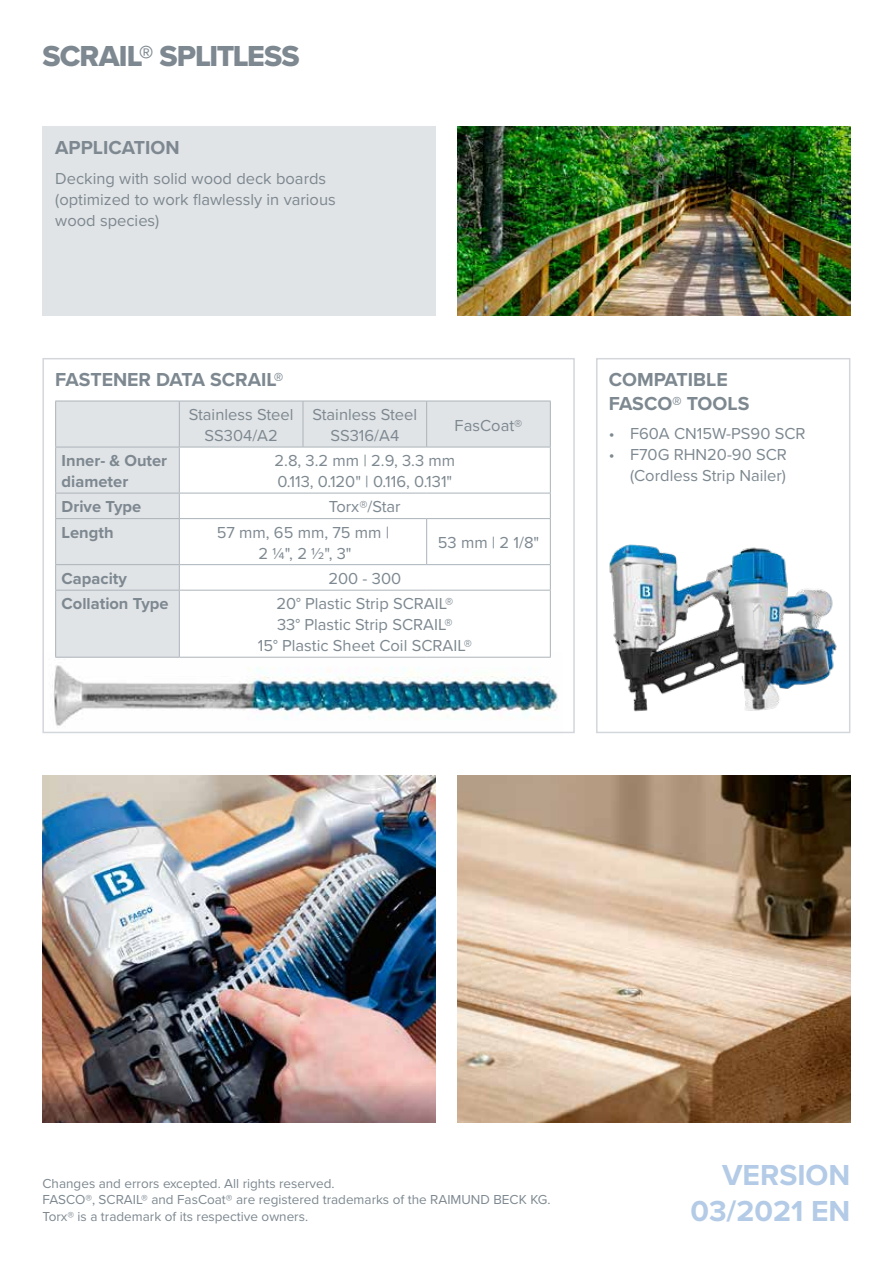
<style>
.page{position:relative;width:893px;height:1263px;background:#fff}
.page>*{position:absolute;margin:0;border:0;box-sizing:border-box;transform-origin:0 0}
.t1{font:30px "Proxima Nova Extrabld";letter-spacing:-.03em;color:#7d8890}
.t2{font:700 30px/36px "Proxima Nova";color:#b3cbe6;text-align:right}
.t3{font:700 19.5px/23.4px "Proxima Nova";color:#7d8890}
.t4{font:16.5px/21px "Proxima Nova";color:#7d8890;text-align:center}
.t5{font:700 16.5px/21px "Proxima Nova";color:#7d8890}
.t6{font:13.5px/16.5px "Proxima Nova";color:#7d8890}
</style>
<div class="page">
<div style="left:596px;top:358px;width:254px;height:375px;background:#fff;border:2px solid #d3d7db"></div>
<div style="left:43px;top:126px;width:393px;height:189px;background:#e1e4e7"></div>
<img style="left:43px;top:776px;width:393px;height:347px">
<img style="left:457px;top:776px;width:393px;height:347px">
<img style="left:43px;top:665px;width:519px;height:69px">
<img style="left:457px;top:126px;width:393px;height:189px">
<img style="left:609px;top:544px;width:83px;height:168px">
<img style="left:692px;top:542px;width:158px;height:171px">
<div style="left:42px;top:358px;width:533px;height:375px;border:2px solid #d3d7db"></div>
<div style="left:56px;top:402px;width:494px;height:255px;background:#e1e4e7"></div>
<svg style="left:180px;top:448px;width:370px;height:209px"></svg>
<hr style="left:55px;top:401px;width:124px;height:1px;background:#abb3b9">
<hr style="left:303px;top:401px;width:124px;height:1px;background:#abb3b9">
<hr style="left:427px;top:401px;width:124px;height:1px;background:#abb3b9">
<hr style="left:55px;top:447px;width:124px;height:1px;background:#abb3b9">
<hr style="left:55px;top:493px;width:124px;height:1px;background:#abb3b9">
<hr style="left:55px;top:518px;width:124px;height:1px;background:#abb3b9">
<hr style="left:55px;top:564px;width:124px;height:1px;background:#abb3b9">
<hr style="left:55px;top:590px;width:124px;height:1px;background:#abb3b9">
<hr style="left:55px;top:657px;width:124px;height:1px;background:#abb3b9">
<hr style="left:55px;top:401px;width:1px;height:46px;background:#abb3b9">
<hr style="left:550px;top:401px;width:1px;height:46px;background:#abb3b9">
<hr style="left:55px;top:447px;width:1px;height:46px;background:#abb3b9">
<svg style="left:55px;top:493px;width:1px;height:25px"></svg>
<hr style="left:55px;top:519px;width:1px;height:45px;background:#abb3b9">
<svg style="left:55px;top:565px;width:1px;height:25px"></svg>
<hr style="left:55px;top:590px;width:1px;height:67px;background:#abb3b9">
<hr style="left:179px;top:401px;width:124px;height:1px;background:#abb3b9">
<hr style="left:179px;top:401px;width:1px;height:46px;background:#abb3b9">
<hr style="left:303px;top:401px;width:1px;height:46px;background:#abb3b9">
<hr style="left:426px;top:401px;width:1px;height:46px;background:#abb3b9">
<hr style="left:179px;top:447px;width:124px;height:1px;background:#abb3b9">
<hr style="left:179px;top:447px;width:1px;height:46px;background:#abb3b9">
<hr style="left:303px;top:447px;width:124px;height:1px;background:#abb3b9">
<hr style="left:427px;top:447px;width:124px;height:1px;background:#abb3b9">
<hr style="left:550px;top:447px;width:1px;height:46px;background:#abb3b9">
<svg style="left:179px;top:493px;width:372px;height:97px"></svg>
<hr style="left:427px;top:518px;width:124px;height:1px;background:#abb3b9">
<hr style="left:179px;top:590px;width:124px;height:1px;background:#abb3b9">
<hr style="left:179px;top:590px;width:1px;height:67px;background:#abb3b9">
<hr style="left:303px;top:590px;width:124px;height:1px;background:#abb3b9">
<hr style="left:427px;top:590px;width:124px;height:1px;background:#abb3b9">
<hr style="left:550px;top:590px;width:1px;height:67px;background:#abb3b9">
<hr style="left:179px;top:657px;width:124px;height:1px;background:#abb3b9">
<hr style="left:303px;top:657px;width:124px;height:1px;background:#abb3b9">
<hr style="left:427px;top:657px;width:124px;height:1px;background:#abb3b9">
<hr style="left:179px;top:518px;width:124px;height:1px;background:#abb3b9">
<hr style="left:179px;top:519px;width:1px;height:45px;background:#abb3b9">
<hr style="left:303px;top:518px;width:124px;height:1px;background:#abb3b9">
<hr style="left:426px;top:519px;width:1px;height:45px;background:#abb3b9">
<hr style="left:179px;top:564px;width:124px;height:1px;background:#abb3b9">
<hr style="left:303px;top:564px;width:124px;height:1px;background:#abb3b9">
<h1 class="t1" style="left:43px;top:34px;width:259px">SCRAIL® SPLITLESS</h1>
<p class="t3" style="left:55px;top:136px;width:126px">APPLICATION</p>
<p class="t4" style="left:55px;top:167px;width:282px;text-align:left">Decking with solid wood deck boards (optimized to work flawlessly in various wood species)</p>
<p class="t3" style="left:55px;top:367px;width:230px">FASTENER DATA SCRAIL®</p>
<p class="t4" style="left:189px;top:403px;width:106px">Stainless Steel<br>SS304/A2</p>
<p class="t4" style="left:312px;top:403px;width:106px">Stainless Steel<br>SS316/A4</p>
<p class="t4" style="left:455px;top:414px;width:69px">FasCoat®</p>
<p class="t5" style="left:62px;top:450px;width:107px">Inner- &amp; Outer diameter</p>
<p class="t4" style="left:274px;top:449px;width:182px;text-align:left">2.8, 3.2 mm | 2.9, 3.3 mm<br>0.113, 0.120" | 0.116, 0.131"</p>
<p class="t5" style="left:62px;top:496px;width:81px">Drive Type</p>
<p class="t4" style="left:329px;top:496px;width:73px">Torx®/Star</p>
<p class="t5" style="left:62px;top:521px;width:53px">Length</p>
<p class="t4" style="left:217px;top:521px;width:174px">57 mm, 65 mm, 75 mm |<br>2 ¼", 2 ½", 3"</p>
<p class="t4" style="left:438px;top:531px;width:103px">53 mm | 2 1/8"</p>
<p class="t5" style="left:62px;top:567px;width:67px">Capacity</p>
<p class="t4" style="left:328px;top:567px;width:74px">200 - 300</p>
<p class="t5" style="left:62px;top:593px;width:109px">Collation Type</p>
<p class="t4" style="left:258px;top:592px;width:216px">20° Plastic Strip SCRAIL®<br>33° Plastic Strip SCRAIL®<br>15° Plastic Sheet Coil SCRAIL®</p>
<p class="t3" style="left:609px;top:367px;width:142px">COMPATIBLE<br>FASCO® TOOLS</p>
<p class="t4" style="left:609px;top:422px;width:198px">• F60A CN15W-PS90 SCR</p>
<p class="t4" style="left:609px;top:443px;width:180px;text-align:right">• F70G RHN20-90 SCR (Cordless Strip Nailer)</p>
<p class="t6" style="left:43px;top:1174px;width:509px">Changes and errors excepted. All rights reserved.<br>FASCO®, SCRAIL® and FasCoat® are registered trademarks of the RAIMUND BECK KG.<br>Torx® is a trademark of its respective owners.</p>
<h1 class="t2" style="left:690px;top:1156px;width:162px">VERSION<br>03/2021 EN</h1>
</div>
